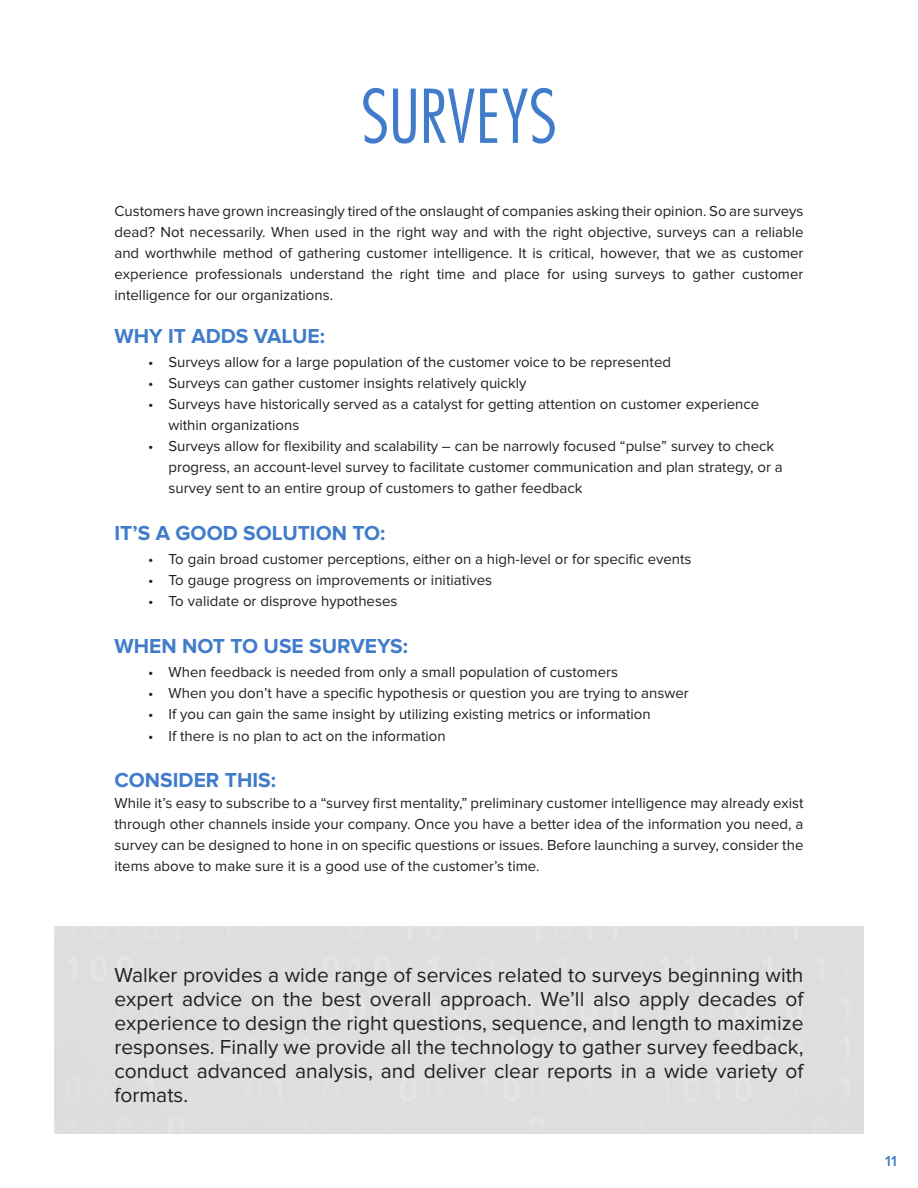
<style>
.page{position:relative;width:918px;height:1188px;background:#fff}
.page>*{position:absolute;margin:0;border:0;box-sizing:border-box;transform-origin:0 0}
.t1{font:300 condensed 72px "Futura";color:#407cca}
.t2{font:21px/24px "Proxima Nova";color:#231f20;text-align:justify}
.t3{font:700 21px "Proxima Nova";color:#407cca}
.page_divider__lef{font:15px/21px "Proxima Nova";color:#231f20;text-align:justify}
.t4{font:600 15px "Proxima Nova";color:#407cca}
</style>
<div class="page">
<p class="t1" style="left:361px;top:71px;width:197px">SURVEYS</p>
<p class="page_divider__lef" style="left:114px;top:201px;width:691px">Customers have grown increasingly tired of the onslaught of companies asking their opinion. So are surveys dead? Not necessarily. When used in the right way and with the right objective, surveys can a reliable and worthwhile method of gathering customer intelligence. It is critical, however, that we as customer experience professionals understand the right time and place for using surveys to gather customer intelligence for our organizations.</p>
<p class="t3" style="left:114px;top:324px;width:212px">WHY IT ADDS VALUE:</p>
<p class="page_divider__lef" style="left:148px;top:352px;width:524px">• Surveys allow for a large population of the customer voice to be represented</p>
<p class="page_divider__lef" style="left:148px;top:373px;width:380px">• Surveys can gather customer insights relatively quickly</p>
<p class="page_divider__lef" style="left:148px;top:394px;width:613px">• Surveys have historically served as a catalyst for getting attention on customer experience</p>
<p class="page_divider__lef" style="left:168px;top:415px;width:132px">within organizations</p>
<p class="page_divider__lef" style="left:168px;top:436px;width:616px;text-align:left;text-indent:-20px">• Surveys allow for flexibility and scalability – can be narrowly focused “pulse” survey to check progress, an account-level survey to facilitate customer communication and plan strategy, or a survey sent to an entire group of customers to gather feedback</p>
<p class="t3" style="left:114px;top:521px;width:273px">IT’S A GOOD SOLUTION TO:</p>
<p class="page_divider__lef" style="left:148px;top:549px;width:545px">• To gain broad customer perceptions, either on a high-level or for specific events</p>
<p class="page_divider__lef" style="left:148px;top:570px;width:346px">• To gauge progress on improvements or initiatives</p>
<p class="page_divider__lef" style="left:148px;top:591px;width:251px">• To validate or disprove hypotheses</p>
<p class="t3" style="left:114px;top:634px;width:295px">WHEN NOT TO USE SURVEYS:</p>
<p class="page_divider__lef" style="left:148px;top:662px;width:471px">• When feedback is needed from only a small population of customers</p>
<p class="page_divider__lef" style="left:148px;top:683px;width:542px">• When you don’t have a specific hypothesis or question you are trying to answer</p>
<p class="page_divider__lef" style="left:148px;top:704px;width:504px">• If you can gain the same insight by utilizing existing metrics or information</p>
<p class="page_divider__lef" style="left:148px;top:725px;width:299px">• If there is no plan to act on the information</p>
<p class="t3" style="left:114px;top:768px;width:163px">CONSIDER THIS:</p>
<p class="page_divider__lef" style="left:114px;top:793px;width:691px">While it’s easy to subscribe to a “survey first mentality,” preliminary customer intelligence may already exist through other channels inside your company. Once you have a better idea of the information you need, a survey can be designed to hone in on specific questions or issues. Before launching a survey, consider the items above to make sure it is a good use of the customer’s time.</p>
<p class="t2" style="left:114px;top:963px;width:691px">Walker provides a wide range of services related to surveys beginning with expert advice on the best overall approach. We’ll also apply decades of experience to design the right questions, sequence, and length to maximize responses. Finally we provide all the technology to gather survey feedback, conduct advanced analysis, and deliver clear reports in a wide variety of formats.</p>
<p class="t4" style="left:885px;top:1152px;width:13px">11</p>
</div>
